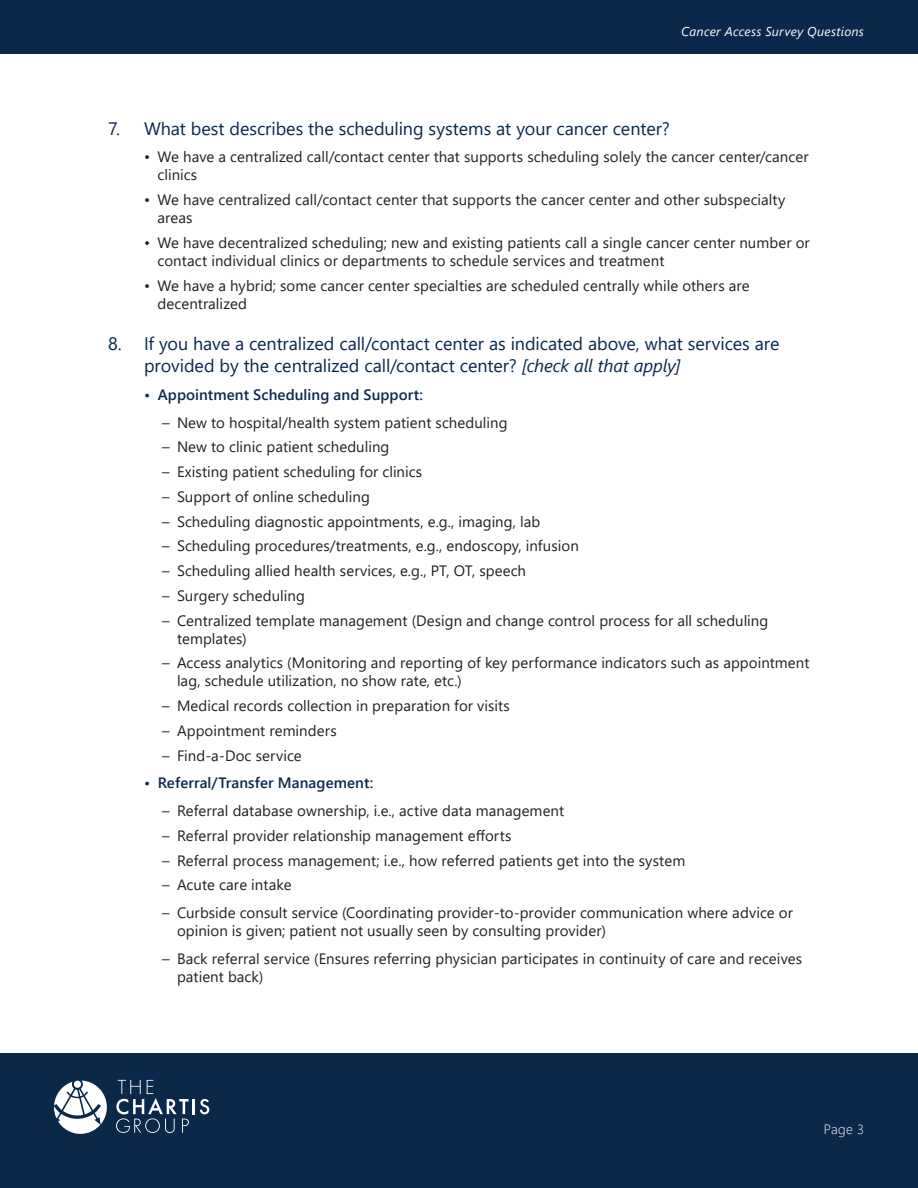
<style>
.page{position:relative;width:918px;height:1188px;background:#fff}
.page>*{position:absolute;margin:0;border:0;box-sizing:border-box;transform-origin:0 0}
.t1{font:18px/21.6px "Segoe UI";letter-spacing:-.005em;color:#0a284a}
.t2{font:15px/18px "Segoe UI";letter-spacing:.005em;color:#231f20}
.t3{font:600 15px "Segoe UI";letter-spacing:.005em;color:#0a284a}
.t4{font:300 13.5px "Segoe UI";color:#fff}
.t5{font:italic 12.75px "Segoe UI";letter-spacing:.02em;color:#fff}
.s1{font-style:italic}
</style>
<div class="page">
<div style="left:0;top:1053px;width:918px;height:135px;background:#0a284a"></div>
<svg style="left:54px;top:1081px;width:53px;height:53px"></svg>
<svg style="left:116px;top:1080px;width:93px;height:53px"></svg>
<div style="left:0;top:0;width:918px;height:54px;background:#0a284a"></div>
<p class="t5" style="left:681px;top:20px;width:184px">Cancer Access Survey Questions</p>
<p class="t1" style="left:108px;top:116px;width:563px">7. What best describes the scheduling systems at your cancer center?</p>
<p class="t2" style="left:158px;top:147px;width:653px;text-indent:-14px">• We have a centralized call/contact center that supports scheduling solely the cancer center/cancer clinics</p>
<p class="t2" style="left:158px;top:189px;width:629px;text-indent:-14px">• We have centralized call/contact center that supports the cancer center and other subspecialty areas</p>
<p class="t2" style="left:158px;top:232px;width:654px;text-indent:-14px">• We have decentralized scheduling; new and existing patients call a single cancer center number or contact individual clinics or departments to schedule services and treatment</p>
<p class="t2" style="left:158px;top:275px;width:594px;text-indent:-14px">• We have a hybrid; some cancer center specialties are scheduled centrally while others are decentralized</p>
<p class="t1" style="left:144px;top:332px;width:637px;text-indent:-36px">8. If you have a centralized call/contact center as indicated above, what services are provided by the centralized call/contact center? <span class="s1">[check all that apply]</span></p>
<p class="t3" style="left:144px;top:380px;width:281px">• Appointment Scheduling and Support:</p>
<p class="t2" style="left:162px;top:412px;width:347px">– New to hospital/health system patient scheduling</p>
<p class="t2" style="left:162px;top:437px;width:229px">– New to clinic patient scheduling</p>
<p class="t2" style="left:162px;top:461px;width:262px">– Existing patient scheduling for clinics</p>
<p class="t2" style="left:162px;top:486px;width:209px">– Support of online scheduling</p>
<p class="t2" style="left:162px;top:511px;width:380px">– Scheduling diagnostic appointments, e.g., imaging, lab</p>
<p class="t2" style="left:162px;top:536px;width:418px">– Scheduling procedures/treatments, e.g., endoscopy, infusion</p>
<p class="t2" style="left:162px;top:560px;width:366px">– Scheduling allied health services, e.g., PT, OT, speech</p>
<p class="t2" style="left:162px;top:585px;width:144px">– Surgery scheduling</p>
<p class="t2" style="left:177px;top:610px;width:593px;text-indent:-15px">– Centralized template management (Design and change control process for all scheduling templates)</p>
<p class="t2" style="left:177px;top:653px;width:634px;text-indent:-15px">– Access analytics (Monitoring and reporting of key performance indicators such as appointment lag, schedule utilization, no show rate, etc.)</p>
<p class="t2" style="left:162px;top:695px;width:350px">– Medical records collection in preparation for visits</p>
<p class="t2" style="left:162px;top:720px;width:176px">– Appointment reminders</p>
<p class="t2" style="left:162px;top:745px;width:141px">– Find-a-Doc service</p>
<p class="t3" style="left:144px;top:769px;width:231px">• Referral/Transfer Management:</p>
<p class="t2" style="left:162px;top:800px;width:404px">– Referral database ownership, i.e., active data management</p>
<p class="t2" style="left:162px;top:825px;width:351px">– Referral provider relationship management efforts</p>
<p class="t2" style="left:162px;top:850px;width:525px">– Referral process management; i.e., how referred patients get into the system</p>
<p class="t2" style="left:162px;top:875px;width:131px">– Acute care intake</p>
<p class="t2" style="left:177px;top:902px;width:617px;text-indent:-15px">– Curbside consult service (Coordinating provider-to-provider communication where advice or opinion is given; patient not usually seen by consulting provider)</p>
<p class="t2" style="left:177px;top:948px;width:627px;text-indent:-15px">– Back referral service (Ensures referring physician participates in continuity of care and receives patient back)</p>
<p class="t4" style="left:824px;top:1116px;width:42px">Page 3</p>
</div>
